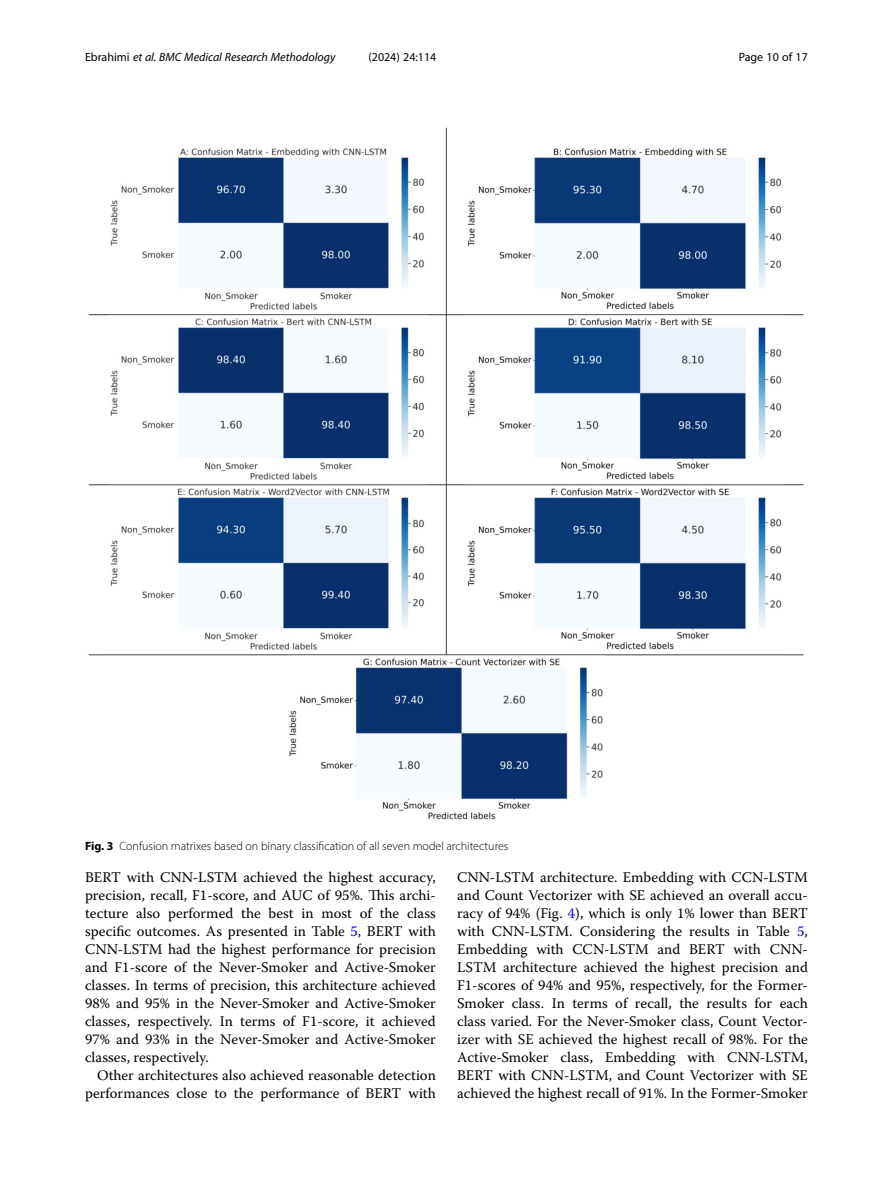
<style>
.page{position:relative;width:893px;height:1191px;background:#fff}
.page>*{position:absolute;margin:0;border:0;box-sizing:border-box;transform-origin:0 0}
.Body_Text_Indent{font:14.7px/18px "Warnock Pro";color:#000;text-align:right}
.Body_Text{font:14.7px/18px "Warnock Pro";color:#000;text-align:justify}
.Figure_Caption{font:300 12px "Myriad Pro";color:#000}
.t1{font:italic 12px "Myriad Pro";color:#000}
.t2{font:12px "Myriad Pro";color:#000}
.s1{font-style:normal}
.s2{font-weight:700}
.s3{color:#00f}
</style>
<div class="page">
<img style="left:88px;top:127px;width:716px;height:693px">
<p class="t1" style="left:85px;top:50px;width:252px"><span class="s1">Ebrahimi</span> et al. BMC Medical Research Methodology</p>
<p class="t2" style="left:368px;top:50px;width:70px">(2024) 24:114</p>
<p class="t2" style="left:739px;top:50px;width:71px">Page 10 of 17</p>
<p class="Figure_Caption" style="left:85px;top:838px;width:425px"><span class="s2">Fig. 3</span> Confusion matrixes based on binary classification of all seven model architectures</p>
<p class="Body_Text" style="left:85px;top:868px;width:352px">BERT with CNN-LSTM achieved the highest accuracy, precision, recall, F1-score, and AUC of 95%. This archi&shy;tecture also performed the best in most of the class specific outcomes. As presented in Table <span class="s3">5</span>, BERT with CNN-LSTM had the highest performance for precision and F1-score of the Never-Smoker and Active-Smoker classes. In terms of precision, this architecture achieved 98% and 95% in the Never-Smoker and Active-Smoker classes, respectively. In terms of F1-score, it achieved 97% and 93% in the Never-Smoker and Active-Smoker classes, respectively.</p>
<p class="Body_Text_Indent" style="left:85px;top:1066px;width:352px">Other architectures also achieved reasonable detection performances close to the performance of BERT with</p>
<p class="Body_Text_Indent" style="left:457px;top:868px;width:352px;text-align:justify">CNN-LSTM architecture. Embedding with CCN-LSTM and Count Vectorizer with SE achieved an overall accu&shy;racy of 94% (Fig. <span class="s3">4</span>), which is only 1% lower than BERT with CNN-LSTM. Considering the results in Table <span class="s3">5</span>, Embedding with CCN-LSTM and BERT with CNN-LSTM architecture achieved the highest precision and F1-scores of 94% and 95%, respectively, for the Former-Smoker class. In terms of recall, the results for each class varied. For the Never-Smoker class, Count Vector&shy;izer with SE achieved the highest recall of 98%. For the Active-Smoker class, Embedding with CNN-LSTM, BERT with CNN-LSTM, and Count Vectorizer with SE achieved the highest recall of 91%. In the Former-Smoker</p>
</div>
